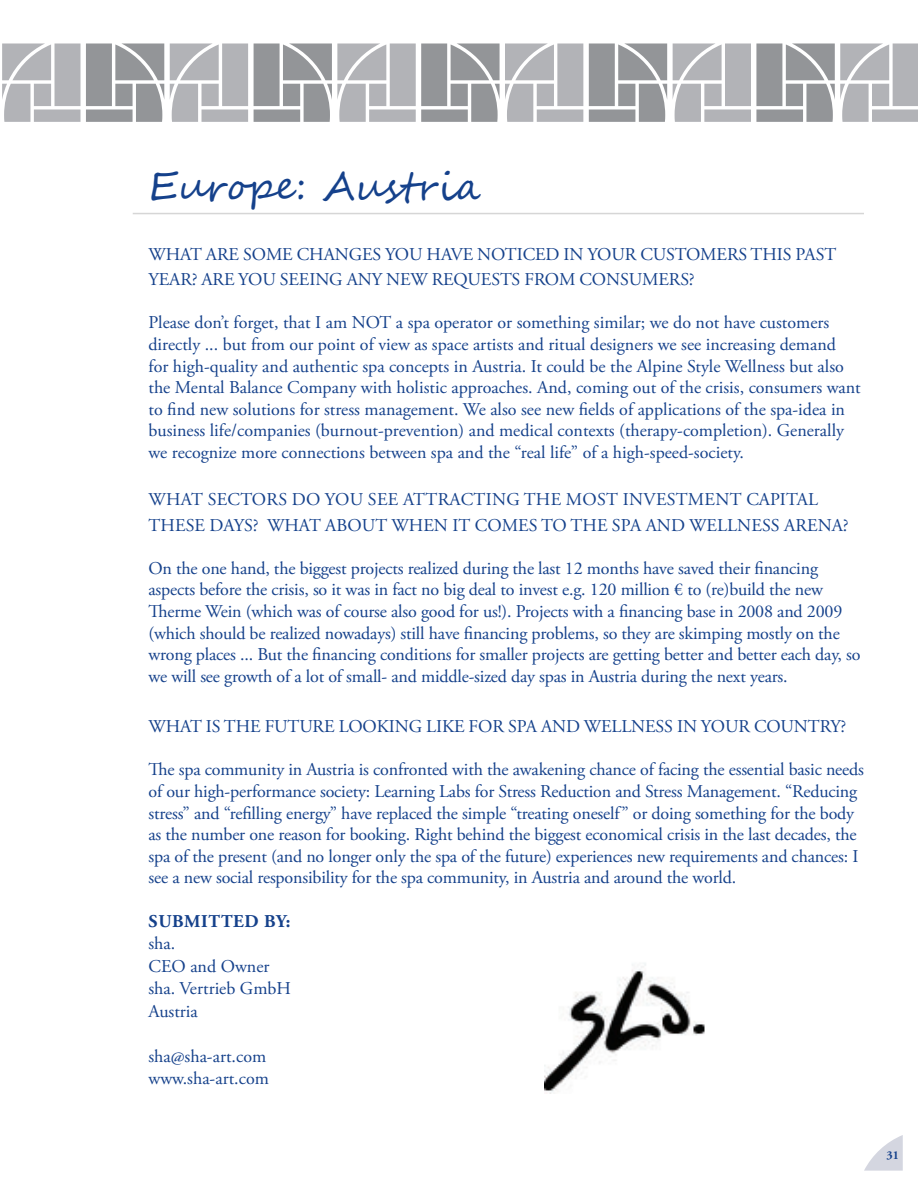
<style>
.page{position:relative;width:918px;height:1188px;background:#fff}
.page>*{position:absolute;margin:0;border:0;box-sizing:border-box;transform-origin:0 0}
.t1{font:39px "Segoe Script";color:#15418b}
.Body_Copy{font:18px/21.6px "Adobe Garamond Pro";letter-spacing:-.01em;color:#15418b}
.Body_Copy-2{font:700 18px "Adobe Garamond Pro";letter-spacing:.035em;color:#15418b}
.t2{font:700 12px "Adobe Garamond Pro";color:#15418b}
</style>
<div class="page">
<svg style="left:864px;top:1135px;width:39px;height:36px"></svg>
<hr style="left:133px;top:213px;width:731px;height:1px;background:#d6d6d6">
<img style="left:544px;top:963px;width:161px;height:131px">
<svg style="left:170px;top:43px;width:78px;height:79px;background:#bebfc2"></svg>
<svg style="left:2px;top:43px;width:78px;height:79px;background:#bebfc2"></svg>
<svg style="left:86px;top:43px;width:78px;height:79px;background:#a4a6a8"></svg>
<svg style="left:254px;top:43px;width:329px;height:79px"></svg>
<svg style="left:589px;top:43px;width:78px;height:79px;background:#a4a6a8"></svg>
<svg style="left:673px;top:43px;width:245px;height:79px"></svg>
<p class="t1" style="left:148px;top:155px;width:334px">Europe: Austria</p>
<p class="Body_Copy" style="left:149px;top:242px;width:689px;line-height:25.5px">WHAT ARE SOME CHANGES YOU HAVE NOTICED IN YOUR CUSTOMERS THIS PAST<br>YEAR? ARE YOU SEEING ANY NEW REQUESTS FROM CONSUMERS?</p>
<p class="Body_Copy" style="left:148px;top:313px;width:714px">Please don’t forget, that I am NOT a spa operator or something similar; we do not have customers directly ... but from our point of view as space artists and ritual designers we see increasing demand<br>for high-quality and authentic spa concepts in Austria. It could be the Alpine Style Wellness but also the Mental Balance Company with holistic approaches. And, coming out of the crisis, consumers want to find new solutions for stress management. We also see new fields of applications of the spa-idea in business life/companies (burnout-prevention) and medical contexts (therapy-completion). Generally we recognize more connections between spa and the “real life” of a high-speed-society.</p>
<p class="Body_Copy" style="left:149px;top:487px;width:702px;line-height:25.5px">WHAT SECTORS DO YOU SEE ATTRACTING THE MOST INVESTMENT CAPITAL<br>THESE DAYS? WHAT ABOUT WHEN IT COMES TO THE SPA AND WELLNESS ARENA?</p>
<p class="Body_Copy" style="left:148px;top:558px;width:714px">On the one hand, the biggest projects realized during the last 12 months have saved their financing aspects before the crisis, so it was in fact no big deal to invest e.g. 120 million € to (re)build the new Therme Wein (which was of course also good for us!). Projects with a financing base in 2008 and 2009 (which should be realized nowadays) still have financing problems, so they are skimping mostly on the wrong places ... But the financing conditions for smaller projects are getting better and better each day, so we will see growth of a lot of small- and middle-sized day spas in Austria during the next years.</p>
<p class="Body_Copy" style="left:149px;top:716px;width:699px">WHAT IS THE FUTURE LOOKING LIKE FOR SPA AND WELLNESS IN YOUR COUNTRY?</p>
<p class="Body_Copy" style="left:148px;top:760px;width:717px">The spa community in Austria is confronted with the awakening chance of facing the essential basic needs of our high-performance society: Learning Labs for Stress Reduction and Stress Management. “Reducing stress” and “refilling energy” have replaced the simple “treating oneself” or doing something for the body as the number one reason for booking. Right behind the biggest economical crisis in the last decades, the spa of the present (and no longer only the spa of the future) experiences new requirements and chances: I see a new social responsibility for the spa community, in Austria and around the world.</p>
<p class="Body_Copy-2" style="left:149px;top:910px;width:143px">SUBMITTED BY:</p>
<p class="Body_Copy" style="left:148px;top:933px;width:28px">sha.</p>
<p class="Body_Copy" style="left:148px;top:956px;width:122px">CEO and Owner</p>
<p class="Body_Copy" style="left:148px;top:978px;width:144px">sha. Vertrieb GmbH</p>
<p class="Body_Copy" style="left:148px;top:1001px;width:51px">Austria</p>
<p class="Body_Copy" style="left:148px;top:1046px;width:119px">sha@sha-art.com</p>
<p class="Body_Copy" style="left:148px;top:1068px;width:122px">www.sha-art.com</p>
<p class="t2" style="left:886px;top:1148px;width:14px">31</p>
</div>
